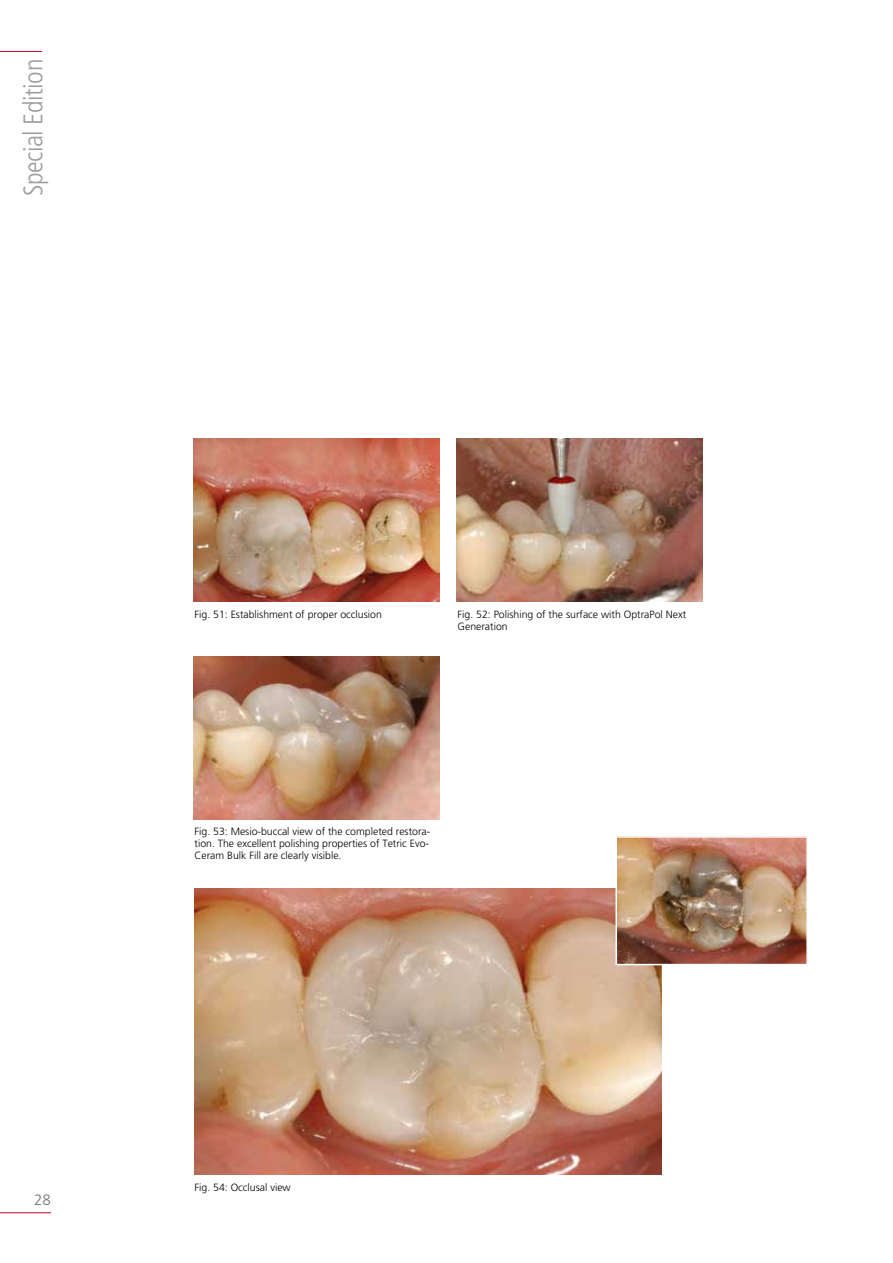
<style>
.page{position:relative;width:893px;height:1263px;background:#fff}
.page>*{position:absolute;margin:0;border:0;box-sizing:border-box;transform-origin:0 0}
.t1{font:300 condensed 27px "Frutiger";letter-spacing:-.015em;color:#9c9e9f}
.t2{font:300 15px "Frutiger";color:#707172}
.t3{font:300 10.5px/12px "Frutiger";color:#000;text-align:justify}
</style>
<div class="page">
<hr style="left:0;top:51px;width:42px;height:1px;background:#c80234">
<hr style="left:0;top:1212px;width:51px;height:1px;background:#c80234">
<img style="left:193px;top:439px;width:246px;height:163px">
<img style="left:457px;top:439px;width:245px;height:163px">
<img style="left:193px;top:656px;width:246px;height:163px">
<img style="left:195px;top:889px;width:467px;height:285px">
<img style="left:618px;top:839px;width:187px;height:123px">
<div style="left:615px;top:836px;width:193px;height:129px;border:2px solid #fff"></div>
<h1 class="t1" style="left:18px;top:196px;width:139px;rotate:-90deg">Special Edition</h1>
<h2 class="t2" style="left:34px;top:1191px;width:18px">28</h2>
<p class="t3" style="left:195px;top:608px;width:189px">Fig. 51: Establishment of proper occlusion</p>
<p class="t3" style="left:458px;top:608px;width:230px">Fig. 52: Polishing of the surface with OptraPol Next<br>Generation</p>
<p class="t3" style="left:195px;top:826px;width:237px">Fig. 53: Mesio-buccal view of the completed restora&shy;tion. The excellent polishing properties of Tetric Evo-Ceram Bulk Fill are clearly visible.</p>
<p class="t3" style="left:195px;top:1181px;width:98px">Fig. 54: Occlusal view</p>
</div>
